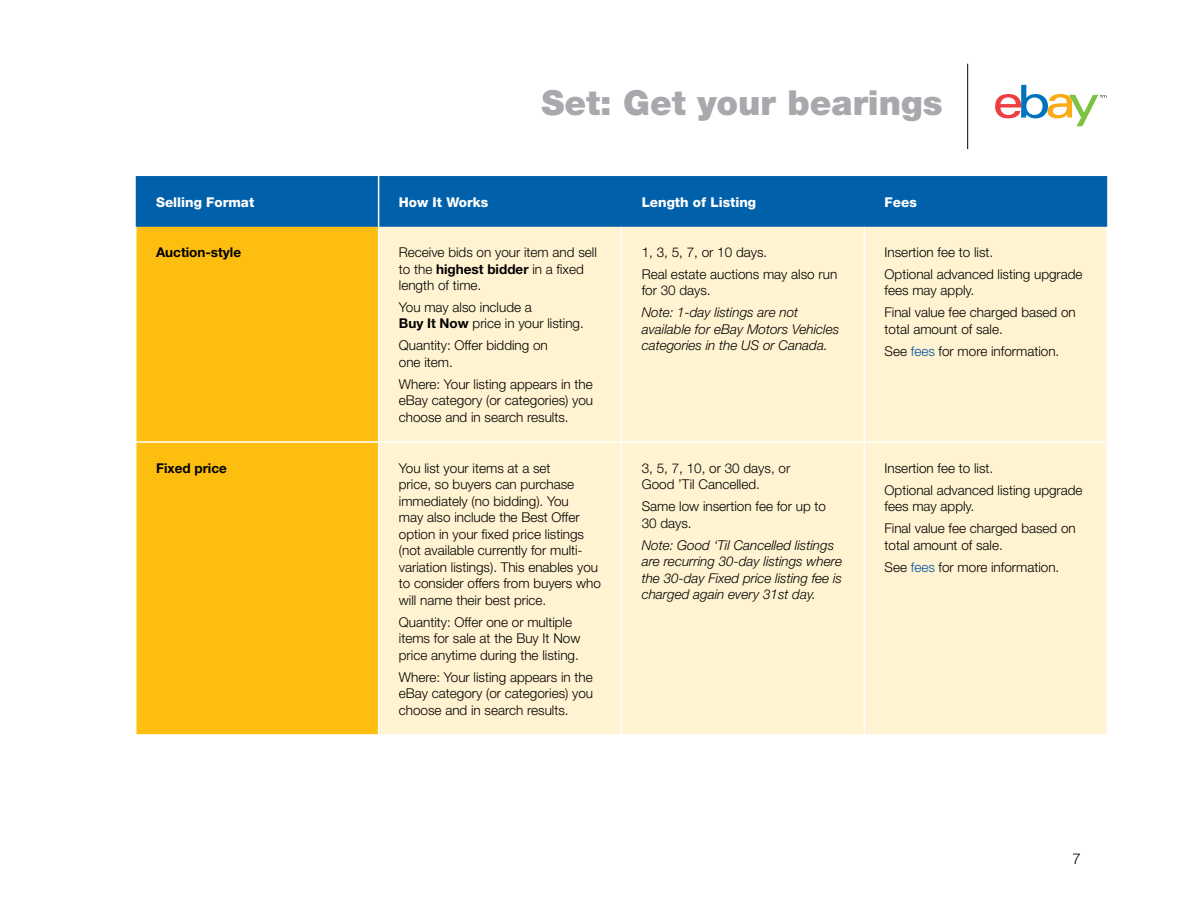
<style>
.page{position:relative;width:1188px;height:918px;background:#fff}
.page>*{position:absolute;margin:0;border:0;box-sizing:border-box;transform-origin:0 0}
.Page_Title_continued{font:900 34.5px "Helvetica Neue";color:#a7a9ac}
.t1{font:300 15px "Helvetica Neue";color:#000}
.Body{font:300 13.5px/16.5px "Helvetica Neue";color:#000}
.Body-2{font:italic 300 13.5px/16.5px "Helvetica Neue";color:#000}
.Bullet__Callout{font:800 13.5px "Helvetica Neue";color:#fff}
.Body-3{font:700 13.5px "Helvetica Neue";color:#000}
.s1{font-weight:700}
.s2{color:#0054a6}
</style>
<div class="page">
<hr style="left:967px;top:64px;width:1px;height:85px;background:#000">
<svg style="left:995px;top:85px;width:111px;height:41px"></svg>
<div style="left:136px;top:176px;width:971px;height:51px;background:#0060a9"></div>
<div style="left:136px;top:227px;width:242px;height:507px;background:#febe10"></div>
<div style="left:379px;top:227px;width:727px;height:507px;background:#fff3d1"></div>
<hr style="left:378px;top:176px;width:1px;height:51px;background:#fff">
<hr style="left:135px;top:441px;width:244px;height:2px;background:#fff">
<hr style="left:379px;top:441px;width:242px;height:2px;background:#fff">
<hr style="left:621px;top:441px;width:243px;height:2px;background:#fff">
<hr style="left:864px;top:441px;width:244px;height:2px;background:#fff">
<hr style="left:621px;top:227px;width:1px;height:214px;background:#fff">
<hr style="left:864px;top:227px;width:1px;height:214px;background:#fff">
<hr style="left:621px;top:443px;width:1px;height:291px;background:#fff">
<hr style="left:864px;top:443px;width:1px;height:291px;background:#fff">
<p class="Page_Title_continued" style="left:541px;top:82px;width:403px">Set: Get your bearings</p>
<p class="Bullet__Callout" style="left:156px;top:194px;width:100px">Selling Format</p>
<p class="Bullet__Callout" style="left:399px;top:194px;width:91px">How It Works</p>
<p class="Bullet__Callout" style="left:642px;top:194px;width:116px">Length of Listing</p>
<p class="Bullet__Callout" style="left:885px;top:194px;width:34px">Fees</p>
<p class="Body-3" style="left:156px;top:244px;width:87px">Auction-style</p>
<p class="Body" style="left:399px;top:244px;width:200px">Receive bids on your item and sell to the <span class="s1">highest bidder</span> in a fixed length of time.</p>
<p class="Body" style="left:399px;top:299px;width:187px">You may also include a<br><span class="s1">Buy It Now</span> price in your listing.</p>
<p class="Body" style="left:399px;top:337px;width:151px">Quantity: Offer bidding on one item.</p>
<p class="Body" style="left:399px;top:375px;width:196px;text-align:justify">Where: Your listing appears in the eBay category (or categories) you choose and in search results.</p>
<p class="Body" style="left:642px;top:244px;width:127px">1, 3, 5, 7, or 10 days.</p>
<p class="Body" style="left:642px;top:266px;width:197px">Real estate auctions may also run for 30 days.</p>
<p class="Body-2" style="left:642px;top:304px;width:199px">Note: 1-day listings are not available for eBay Motors Vehicles categories in the US or Canada.</p>
<p class="Body" style="left:885px;top:244px;width:110px">Insertion fee to list.</p>
<p class="Body" style="left:885px;top:266px;width:200px">Optional advanced listing upgrade fees may apply.</p>
<p class="Body" style="left:885px;top:304px;width:193px">Final value fee charged based on total amount of sale.</p>
<p class="Body" style="left:885px;top:342px;width:176px">See <span class="s2">fees</span> for more information.</p>
<p class="Body-3" style="left:156px;top:460px;width:72px">Fixed price</p>
<p class="Body" style="left:399px;top:460px;width:204px">You list your items at a set<br>price, so buyers can purchase immediately (no bidding). You<br>may also include the Best Offer option in your fixed price listings (not available currently for multi&shy;variation listings). This enables you to consider offers from buyers who will name their best price.</p>
<p class="Body" style="left:399px;top:613px;width:183px">Quantity: Offer one or multiple items for sale at the Buy It Now price anytime during the listing.</p>
<p class="Body" style="left:399px;top:668px;width:196px;text-align:justify">Where: Your listing appears in the eBay category (or categories) you choose and in search results.</p>
<p class="Body" style="left:642px;top:460px;width:150px">3, 5, 7, 10, or 30 days, or<br>Good ’Til Cancelled.</p>
<p class="Body" style="left:642px;top:498px;width:186px">Same low insertion fee for up to<br>30 days.</p>
<p class="Body-2" style="left:642px;top:536px;width:202px">Note: Good ‘Til Cancelled listings are recurring 30-day listings where the 30-day Fixed price listing fee is charged again every 31st day.</p>
<p class="Body" style="left:885px;top:460px;width:110px">Insertion fee to list.</p>
<p class="Body" style="left:885px;top:481px;width:200px">Optional advanced listing upgrade fees may apply.</p>
<p class="Body" style="left:885px;top:520px;width:193px">Final value fee charged based on total amount of sale.</p>
<p class="Body" style="left:885px;top:558px;width:176px">See <span class="s2">fees</span> for more information.</p>
<p class="t1" style="left:1073px;top:849px;width:10px">7</p>
</div>
